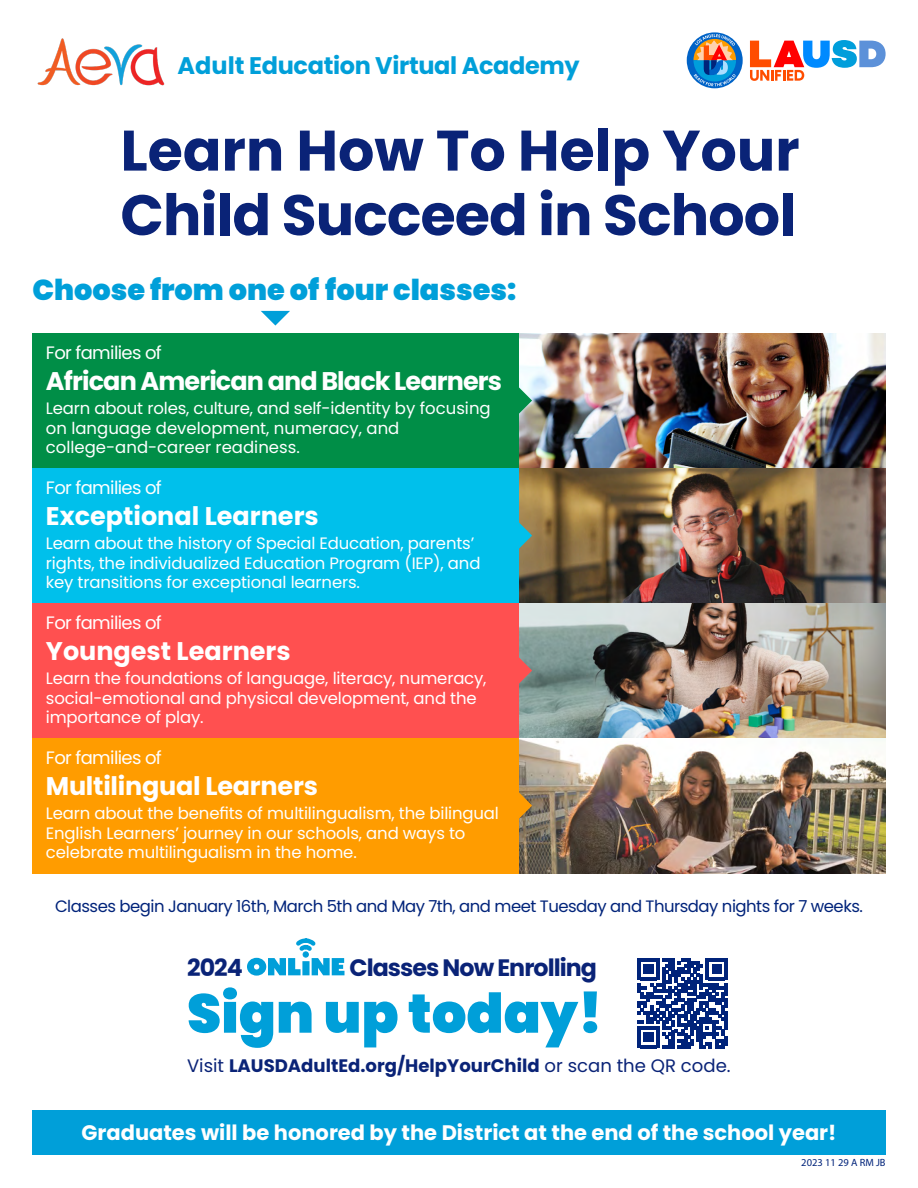
<style>
.page{position:relative;width:918px;height:1188px;background:#fff}
.page>*{position:absolute;margin:0;border:0;box-sizing:border-box;transform-origin:0 0}
.t1{font:700 57px/64.5px "Poppins";letter-spacing:-.015em;color:#0a2377}
.t2{font:900 54.6px "Poppins";color:#009fd9}
.t3{font:900 28.8px "Poppins";color:#009fd9}
.t4{font:700 25.5px "Poppins";letter-spacing:-.01em;color:#fff}
.t5{font:700 25.5px "Poppins";letter-spacing:-.035em;color:#fff}
.t6{font:700 24px "Poppins";letter-spacing:-.015em;color:#009fd9}
.t7{font:700 23.7px "Poppins";letter-spacing:-.04em;color:#0a2377}
.t8{font:700 21px "Poppins";color:#fff}
.t9{font:700 18.15px "Poppins";color:#0a2377}
.t10{font:18px "Poppins";letter-spacing:-.035em;color:#fff}
.t11{font:16.5px/19.5px "Poppins";letter-spacing:-.01em;color:#fff}
.t12{font:16.5px "Poppins";letter-spacing:-.03em;color:#00237a}
.t13{font:10.5px "Myriad Pro";color:#00237a}
.s1{font-weight:400}
</style>
<div class="page">
<img style="left:519px;top:333px;width:367px;height:135px">
<img style="left:518px;top:468px;width:368px;height:135px">
<img style="left:518px;top:603px;width:368px;height:135px">
<img style="left:518px;top:738px;width:368px;height:135px">
<div style="left:32px;top:1110px;width:854px;height:45px;background:#009fd9"></div>
<img style="left:37px;top:38px;width:128px;height:48px">
<svg style="left:750px;top:40px;width:136px;height:41px"></svg>
<div style="left:687px;top:32px;width:56px;height:56px;background:#0063c7;border-radius:50%"></div>
<svg style="left:693px;top:34px;width:43px;height:52px"></svg>
<svg style="left:518px;top:386px;width:14px;height:29px"></svg>
<div style="left:32px;top:333px;width:486px;height:135px;background:#008e47"></div>
<svg style="left:518px;top:521px;width:14px;height:29px"></svg>
<div style="left:32px;top:468px;width:486px;height:135px;background:#00c0eb"></div>
<svg style="left:518px;top:656px;width:14px;height:29px"></svg>
<div style="left:32px;top:603px;width:486px;height:135px;background:#ff5050"></div>
<svg style="left:518px;top:791px;width:14px;height:29px"></svg>
<div style="left:32px;top:738px;width:486px;height:135px;background:#ff9c00"></div>
<svg style="left:247px;top:938px;width:98px;height:38px"></svg>
<div style="left:303px;top:951px;width:6px;height:7px;border:1px solid #009fd9;border-radius:50%"></div>
<svg style="left:638px;top:958px;width:90px;height:90px"></svg>
<svg style="left:261px;top:311px;width:29px;height:15px"></svg>
<h3 class="t6" style="left:178px;top:52px;width:404px">Adult Education Virtual Academy</h3>
<h1 class="t1" style="left:120px;top:119px;width:681px">Learn How To Help Your<br>Child Succeed in School</h1>
<h3 class="t3" style="left:32px;top:273px;width:486px">Choose from one of four classes:</h3>
<p class="t10" style="left:46px;top:342px;width:118px">For families of</p>
<h3 class="t5" style="left:46px;top:366px;width:458px">African American and Black Learners</h3>
<p class="t11" style="left:46px;top:399px;width:446px">Learn about roles, culture, and self-identity by focusing on language development, numeracy, and college-and-career readiness.</p>
<p class="t10" style="left:46px;top:477px;width:118px">For families of</p>
<h3 class="t4" style="left:46px;top:501px;width:274px">Exceptional Learners</h3>
<p class="t11" style="left:46px;top:534px;width:436px">Learn about the history of Special Education, parents’ rights, the individualized Education Program (IEP), and key transitions for exceptional learners.</p>
<p class="t10" style="left:46px;top:612px;width:118px">For families of</p>
<h3 class="t4" style="left:46px;top:636px;width:246px">Youngest Learners</h3>
<p class="t11" style="left:46px;top:669px;width:442px">Learn the foundations of language, literacy, numeracy, social-emotional and physical development, and the importance of play.</p>
<p class="t10" style="left:46px;top:747px;width:118px">For families of</p>
<h3 class="t4" style="left:46px;top:771px;width:274px">Multilingual Learners</h3>
<p class="t11" style="left:46px;top:804px;width:455px">Learn about the benefits of multilingualism, the bilingual<br>English Learners’ journey in our schools, and ways to celebrate multilingualism in the home.</p>
<p class="t12" style="left:55px;top:897px;width:809px">Classes begin January 16th, March 5th and May 7th, and meet Tuesday and Thursday nights for 7 weeks.</p>
<h3 class="t7" style="left:187px;top:954px;width:57px">2024</h3>
<h3 class="t7" style="left:350px;top:954px;width:249px">Classes Now Enrolling</h3>
<h2 class="t2" style="left:187px;top:982px;width:417px">Sign up today!</h2>
<p class="t9" style="left:187px;top:1055px;width:545px"><span class="s1">Visit</span> LAUSDAdultEd.org/HelpYourChild <span class="s1">or scan the QR code.</span></p>
<p class="t8" style="left:82px;top:1120px;width:756px">Graduates will be honored by the District at the end of the school year!</p>
<p class="t13" style="left:801px;top:1156px;width:86px">2023 11 29 A RM JB</p>
</div>
